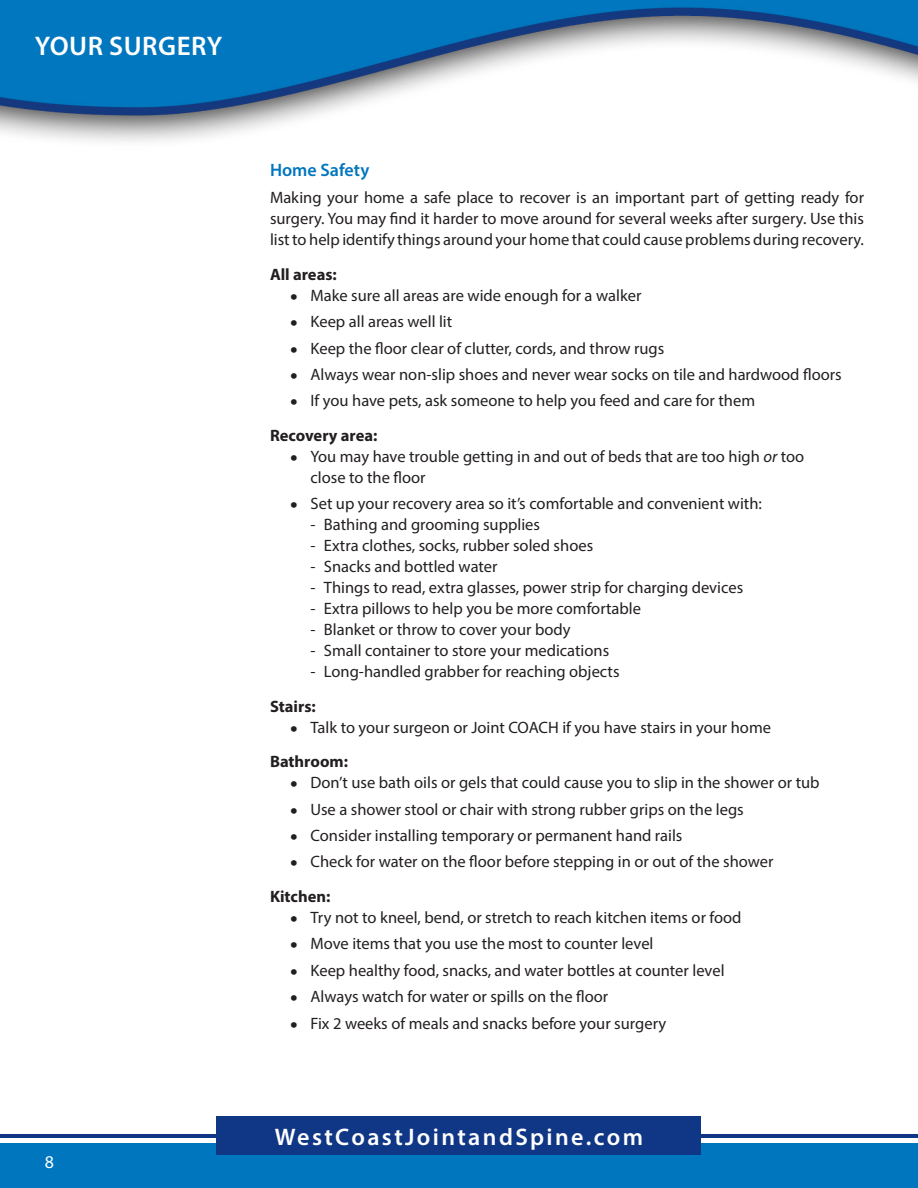
<style>
.page{position:relative;width:918px;height:1188px;background:#fff}
.page>*{position:absolute;margin:0;border:0;box-sizing:border-box;transform-origin:0 0}
.t1{font:600 27px "Myriad Pro";letter-spacing:.02em;color:#fff}
.t2{font:600 24px "Myriad Pro";letter-spacing:.1em;color:#fff}
.Subtitle{font:600 18px "Myriad Pro";color:#0076be}
.t3{font:18px "Myriad Pro";color:#fff}
.Bullet_Text{font:16.5px/21px "Myriad Pro";color:#231f20}
.Text{font:16.5px/21px "Myriad Pro";color:#231f20;text-align:justify}
.Sub-Subhead{font:700 16.5px "Myriad Pro";color:#231f20}
.Text-2{font:700 16.5px "Myriad Pro";color:#231f20}
.s1{font-size:27px}
.s2{font-style:italic}
</style>
<div class="page">
<img style="left:0;top:0;width:918px;height:142px">
<div style="left:0;top:1143px;width:918px;height:45px;background:#0076be"></div>
<hr style="left:0;top:1134px;width:918px;height:3px;background:#103785">
<div style="left:217px;top:1116px;width:484px;height:39px;background:#103785"></div>
<p class="t1" style="left:35px;top:29px;width:189px">YOUR SURGERY</p>
<p class="t3" style="left:45px;top:1151px;width:11px">8</p>
<p class="Subtitle" style="left:270px;top:158px;width:101px">Home Safety</p>
<p class="Text" style="left:270px;top:187px;width:596px">Making your home a safe place to recover is an important part of getting ready for surgery. You may find it harder to move around for several weeks after surgery. Use this list to help identify things around your home that could cause problems during recovery.</p>
<p class="Sub-Subhead" style="left:270px;top:263px;width:68px">All areas:</p>
<p class="Bullet_Text" style="left:290px;top:284px;width:353px"><span class="s1">•</span> Make sure all areas are wide enough for a walker</p>
<p class="Bullet_Text" style="left:290px;top:311px;width:164px"><span class="s1">•</span> Keep all areas well lit</p>
<p class="Bullet_Text" style="left:290px;top:337px;width:376px"><span class="s1">•</span> Keep the floor clear of clutter, cords, and throw rugs</p>
<p class="Bullet_Text" style="left:290px;top:364px;width:553px"><span class="s1">•</span> Always wear non-slip shoes and never wear socks on tile and hardwood floors</p>
<p class="Bullet_Text" style="left:290px;top:390px;width:466px"><span class="s1">•</span> If you have pets, ask someone to help you feed and care for them</p>
<p class="Sub-Subhead" style="left:270px;top:425px;width:109px">Recovery area:</p>
<p class="Bullet_Text" style="left:310px;top:446px;width:495px;text-indent:-20px"><span class="s1">•</span> You may have trouble getting in and out of beds that are too high <span class="s2">or</span> too close to the floor</p>
<p class="Bullet_Text" style="left:290px;top:493px;width:473px"><span class="s1">•</span> Set up your recovery area so it’s comfortable and convenient with:</p>
<p class="Bullet_Text" style="left:310px;top:514px;width:231px">- Bathing and grooming supplies</p>
<p class="Bullet_Text" style="left:310px;top:535px;width:284px">- Extra clothes, socks, rubber soled shoes</p>
<p class="Bullet_Text" style="left:310px;top:556px;width:189px">- Snacks and bottled water</p>
<p class="Bullet_Text" style="left:310px;top:577px;width:434px">- Things to read, extra glasses, power strip for charging devices</p>
<p class="Bullet_Text" style="left:310px;top:598px;width:332px">- Extra pillows to help you be more comfortable</p>
<p class="Bullet_Text" style="left:310px;top:619px;width:262px">- Blanket or throw to cover your body</p>
<p class="Bullet_Text" style="left:310px;top:640px;width:300px">- Small container to store your medications</p>
<p class="Bullet_Text" style="left:310px;top:661px;width:311px">- Long-handled grabber for reaching objects</p>
<p class="Sub-Subhead" style="left:270px;top:695px;width:47px">Stairs:</p>
<p class="Bullet_Text" style="left:290px;top:716px;width:482px"><span class="s1">•</span> Talk to your surgeon or Joint COACH if you have stairs in your home</p>
<p class="Sub-Subhead" style="left:270px;top:751px;width:80px">Bathroom:</p>
<p class="Bullet_Text" style="left:290px;top:772px;width:531px"><span class="s1">•</span> Don’t use bath oils or gels that could cause you to slip in the shower or tub</p>
<p class="Bullet_Text" style="left:290px;top:798px;width:455px"><span class="s1">•</span> Use a shower stool or chair with strong rubber grips on the legs</p>
<p class="Bullet_Text" style="left:290px;top:825px;width:394px"><span class="s1">•</span> Consider installing temporary or permanent hand rails</p>
<p class="Bullet_Text" style="left:290px;top:851px;width:485px"><span class="s1">•</span> Check for water on the floor before stepping in or out of the shower</p>
<p class="Text-2" style="left:270px;top:886px;width:62px">Kitchen:</p>
<p class="Bullet_Text" style="left:290px;top:907px;width:453px"><span class="s1">•</span> Try not to kneel, bend, or stretch to reach kitchen items or food</p>
<p class="Bullet_Text" style="left:290px;top:933px;width:365px"><span class="s1">•</span> Move items that you use the most to counter level</p>
<p class="Bullet_Text" style="left:290px;top:959px;width:436px"><span class="s1">•</span> Keep healthy food, snacks, and water bottles at counter level</p>
<p class="Bullet_Text" style="left:290px;top:986px;width:320px"><span class="s1">•</span> Always watch for water or spills on the floor</p>
<p class="Bullet_Text" style="left:290px;top:1012px;width:378px"><span class="s1">•</span> Fix 2 weeks of meals and snacks before your surgery</p>
<p class="t2" style="left:275px;top:1121px;width:370px">WestCoastJointandSpine.com</p>
</div>
